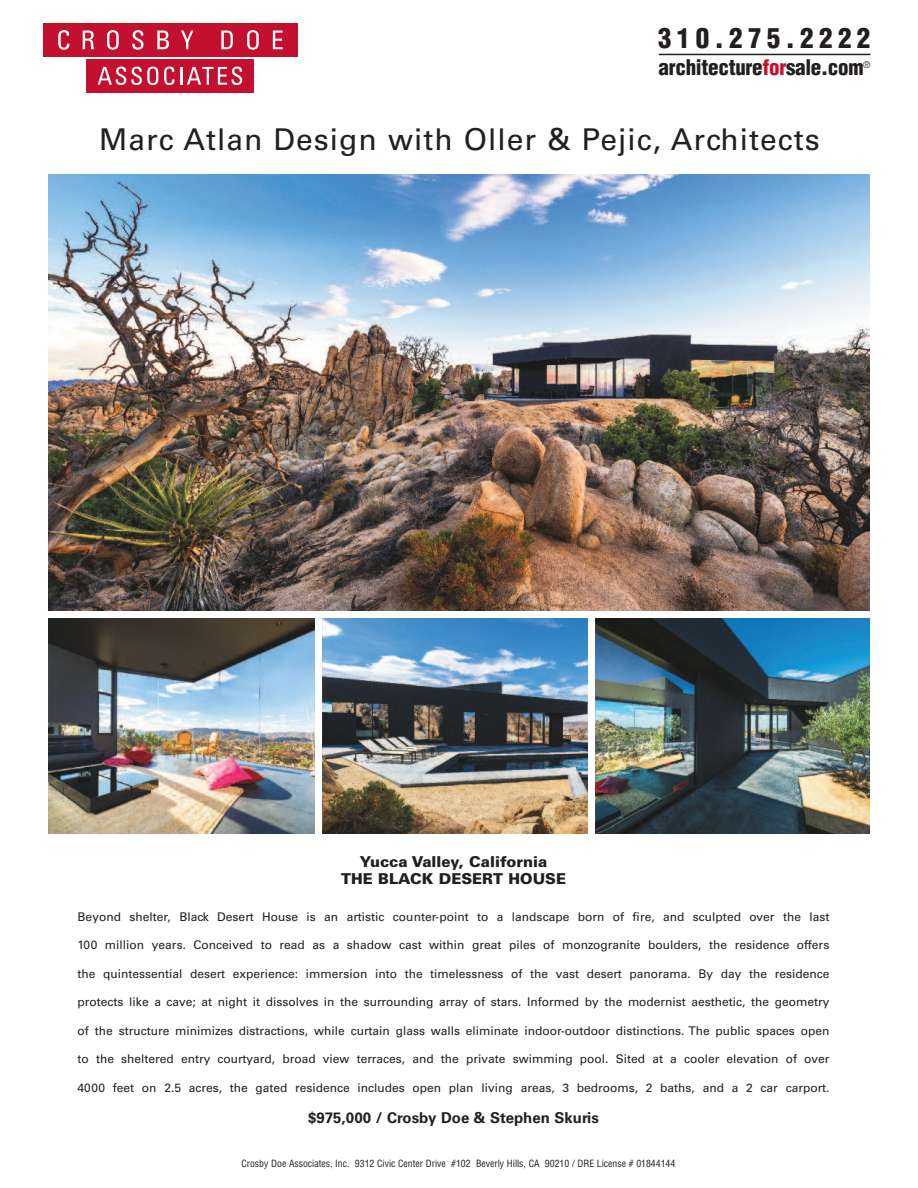
<style>
.page{position:relative;width:918px;height:1188px;background:#fff}
.page>*{position:absolute;margin:0;border:0;box-sizing:border-box;transform-origin:0 0}
.t1{font:30px "Univers";letter-spacing:.035em;color:#231f20}
.t2{font:900 condensed 27px "Helvetica";letter-spacing:.2em;color:#231f20}
.t3{font:900 condensed 21px "Helvetica";letter-spacing:-.015em;color:#231f20}
.t4{font:900 15px/17px "Univers";color:#231f20;text-align:center}
.t5{font:700 15px "Univers";color:#231f20}
.t6{font:12px "Univers";color:#231f20}
.t7{font:condensed 9.75px "Helvetica";color:#231f20}
.t8{font:condensed 9px "Helvetica";color:#231f20}
.s1{color:#c3102f}
</style>
<div class="page">
<img style="left:48px;top:174px;width:822px;height:437px">
<img style="left:48px;top:619px;width:267px;height:215px">
<img style="left:595px;top:619px;width:274px;height:215px">
<img style="left:322px;top:619px;width:266px;height:215px">
<div style="left:43px;top:23px;width:255px;height:34px;background:#c3102f"></div>
<div style="left:86px;top:59px;width:168px;height:34px;background:#c3102f"></div>
<svg style="left:58px;top:30px;width:12px;height:20px"></svg>
<svg style="left:83px;top:31px;width:11px;height:18px"></svg>
<svg style="left:107px;top:30px;width:12px;height:20px"></svg>
<svg style="left:132px;top:30px;width:12px;height:20px"></svg>
<svg style="left:157px;top:31px;width:12px;height:18px"></svg>
<svg style="left:181px;top:31px;width:12px;height:18px"></svg>
<svg style="left:221px;top:31px;width:12px;height:18px"></svg>
<svg style="left:247px;top:30px;width:12px;height:20px"></svg>
<svg style="left:273px;top:31px;width:10px;height:18px"></svg>
<svg style="left:98px;top:67px;width:60px;height:18px"></svg>
<svg style="left:164px;top:67px;width:78px;height:18px"></svg>
<hr style="left:659px;top:54px;width:211px;height:1px;background:#231f20">
<h2 class="t2" style="left:658px;top:28px;width:214px">310.275.2222</h2>
<h3 class="t3" style="left:659px;top:59px;width:206px">architecture<span class="s1">for</span>sale.com</h3>
<p class="t8" style="left:863px;top:62px;width:9px">®</p>
<h1 class="t1" style="left:99px;top:128px;width:722px">Marc Atlan Design with Oller &amp; Pejic, Architects</h1>
<p class="t4" style="left:341px;top:855px;width:227px">Yucca Valley, California<br>THE BLACK DESERT HOUSE</p>
<p class="t6" style="left:78px;top:912px;width:753px">Beyond shelter, Black Desert House is an artistic counter-point to a landscape born of fire, and sculpted over the last</p>
<p class="t6" style="left:78px;top:940px;width:753px">100 million years. Conceived to read as a shadow cast within great piles of monzogranite boulders, the residence offers</p>
<p class="t6" style="left:78px;top:969px;width:753px">the quintessential desert experience: immersion into the timelessness of the vast desert panorama. By day the residence</p>
<p class="t6" style="left:78px;top:997px;width:753px">protects like a cave; at night it dissolves in the surrounding array of stars. Informed by the modernist aesthetic, the geometry</p>
<p class="t6" style="left:78px;top:1026px;width:753px">of the structure minimizes distractions, while curtain glass walls eliminate indoor-outdoor distinctions. The public spaces open</p>
<p class="t6" style="left:78px;top:1054px;width:753px">to the sheltered entry courtyard, broad view terraces, and the private swimming pool. Sited at a cooler elevation of over</p>
<p class="t6" style="left:78px;top:1083px;width:753px">4000 feet on 2.5 acres, the gated residence includes open plan living areas, 3 bedrooms, 2 baths, and a 2 car carport.</p>
<p class="t5" style="left:308px;top:1112px;width:292px">$975,000 / Crosby Doe &amp; Stephen Skuris</p>
<p class="t7" style="left:241px;top:1159px;width:435px">Crosby Doe Associates, Inc. 9312 Civic Center Drive #102 Beverly Hills, CA 90210 / DRE License # 01844144</p>
</div>
